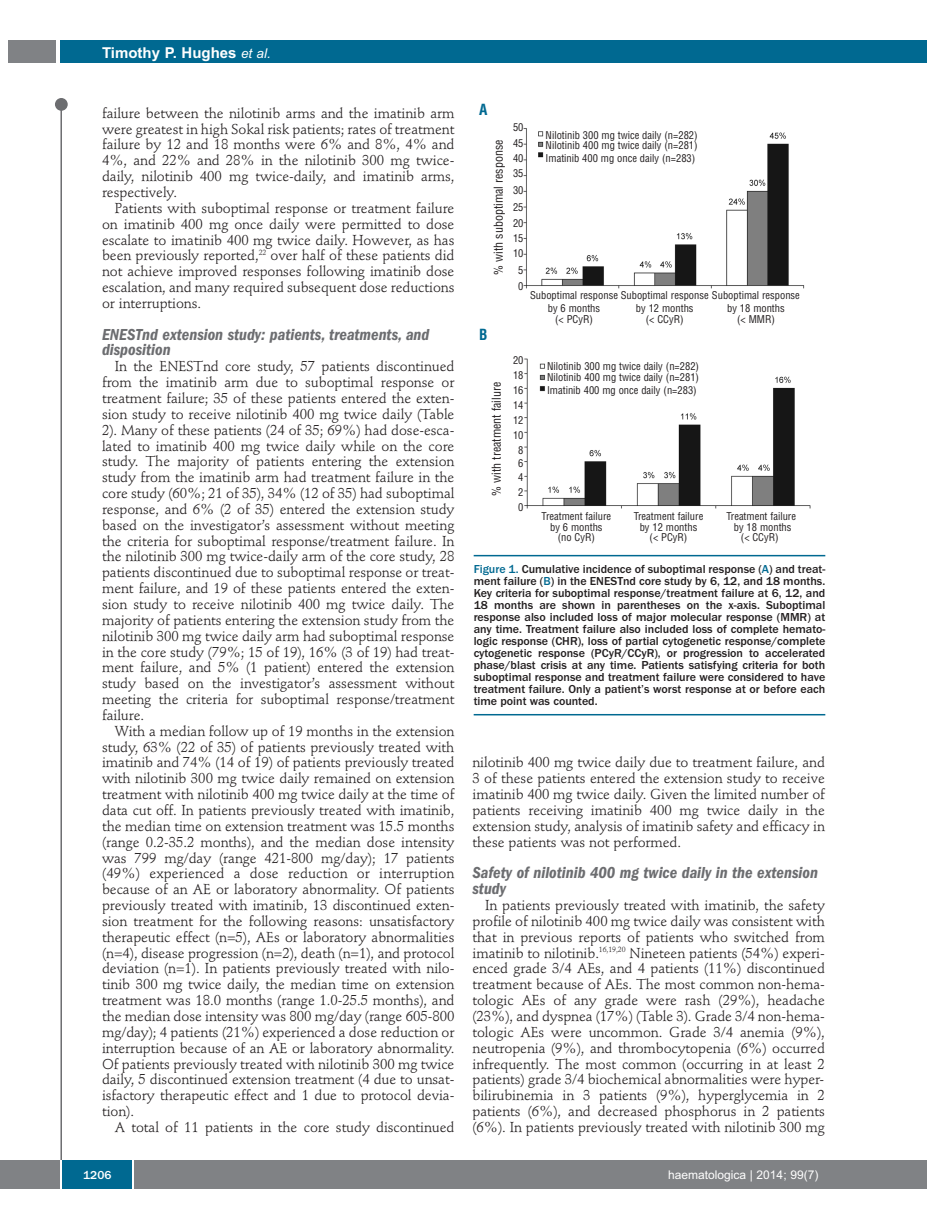
<style>
.page{position:relative;width:927px;height:1225px;background:#fff}
.page>*{position:absolute;margin:0;border:0;box-sizing:border-box;transform-origin:0 0}
.t1{font:italic 600 condensed 16.5px/15.9px "Franklin Gothic";color:#6c6d70}
.t2{font:700 15px "Arial";color:#fff}
.t3{font:700 condensed 15px "Helvetica";color:#006991}
.t4{font:14.25px/15.9px "Stempel Schneidler";letter-spacing:-.005em;color:#231f20;text-align:justify}
.t5{font:500 12px/12px "Franklin Gothic";color:#231f20;text-align:justify}
.t6{font:condensed 12px "Helvetica";color:#231f20}
.t7{font:12px "Arial";color:#fff}
.t8{font:500 12px "Franklin Gothic";color:#fff}
.t9{font:condensed 10.5px/15px "Helvetica";color:#231f20}
.s1{font-weight:400;font-style:italic;font-size:13.5px}
.s2{color:#006991}
</style>
<div class="page">
<div style="left:911px;top:40px;width:16px;height:22px;background:#006991"></div>
<div style="left:910px;top:1160px;width:17px;height:28px;background:#808285"></div>
<div style="left:55px;top:98px;width:13px;height:13px;background:#6c6d70;border-radius:50%"></div>
<hr style="left:60px;top:101px;width:2px;height:1061px;background:#6c6d70">
<div style="left:60px;top:40px;width:852px;height:22px;background:#006991"></div>
<div style="left:9px;top:40px;width:47px;height:22px;background:#808285"></div>
<div style="left:0;top:1160px;width:911px;height:28px;background:#808285"></div>
<div style="left:62px;top:1160px;width:71px;height:28px;background:#006991"></div>
<hr style="left:60px;top:1160px;width:2px;height:28px;background:#fff">
<svg style="left:133px;top:1160px;width:1px;height:28px"></svg>
<img style="left:523px;top:128px;width:288px;height:381px">
<hr style="left:474px;top:555px;width:351px;height:1px;background:#006991">
<hr style="left:474px;top:714px;width:351px;height:1px;background:#006991">
<p class="t2" style="left:102px;top:44px;width:170px">Timothy P. Hughes <span class="s1">et al.</span></p>
<p class="t4" style="left:102px;top:106px;width:354px">failure between the nilotinib arms and the imatinib arm were greatest in high Sokal risk patients; rates of treatment failure by 12 and 18 months were 6% and 8%, 4% and 4%, and 22% and 28% in the nilotinib 300 mg twice&shy;daily, nilotinib 400 mg twice-daily, and imatinib arms, respectively.</p>
<p class="t4" style="left:102px;top:201px;width:354px;text-indent:13px">Patients with suboptimal response or treatment failure on imatinib 400 mg once daily were permitted to dose escalate to imatinib 400 mg twice daily. However, as has been previously reported,<sup>22</sup> over half of these patients did not achieve improved responses following imatinib dose escalation, and many required subsequent dose reductions or interruptions.</p>
<p class="t1" style="left:102px;top:327px;width:329px">ENESTnd extension study: patients, treatments, and disposition</p>
<p class="t4" style="left:102px;top:360px;width:354px;text-indent:13px">In the ENESTnd core study, 57 patients discontinued from the imatinib arm due to suboptimal response or treatment failure; 35 of these patients entered the exten&shy;sion study to receive nilotinib 400 mg twice daily (Table 2). Many of these patients (24 of 35; 69%) had dose-esca&shy;lated to imatinib 400 mg twice daily while on the core study. The majority of patients entering the extension study from the imatinib arm had treatment failure in the core study (60%; 21 of 35), 34% (12 of 35) had suboptimal response, and 6% (2 of 35) entered the extension study based on the investigator’s assessment without meeting the criteria for suboptimal response/treatment failure. In the nilotinib 300 mg twice-daily arm of the core study, 28 patients discontinued due to suboptimal response or treat&shy;ment failure, and 19 of these patients entered the exten&shy;sion study to receive nilotinib 400 mg twice daily. The majority of patients entering the extension study from the nilotinib 300 mg twice daily arm had suboptimal response in the core study (79%; 15 of 19), 16% (3 of 19) had treat&shy;ment failure, and 5% (1 patient) entered the extension study based on the investigator’s assessment without meeting the criteria for suboptimal response/treatment failure.</p>
<p class="t4" style="left:102px;top:724px;width:354px;text-indent:13px">With a median follow up of 19 months in the extension study, 63% (22 of 35) of patients previously treated with imatinib and 74% (14 of 19) of patients previously treated with nilotinib 300 mg twice daily remained on extension treatment with nilotinib 400 mg twice daily at the time of data cut off. In patients previously treated with imatinib, the median time on extension treatment was 15.5 months (range 0.2-35.2 months), and the median dose intensity was 799 mg/day (range 421-800 mg/day); 17 patients (49%) experienced a dose reduction or interruption because of an AE or laboratory abnormality. Of patients previously treated with imatinib, 13 discontinued exten&shy;sion treatment for the following reasons: unsatisfactory therapeutic effect (n=5), AEs or laboratory abnormalities (n=4), disease progression (n=2), death (n=1), and protocol deviation (n=1). In patients previously treated with nilo&shy;tinib 300 mg twice daily, the median time on extension treatment was 18.0 months (range 1.0-25.5 months), and the median dose intensity was 800 mg/day (range 605-800 mg/day); 4 patients (21%) experienced a dose reduction or interruption because of an AE or laboratory abnormality.<br>Of patients previously treated with nilotinib 300 mg twice daily, 5 discontinued extension treatment (4 due to unsat&shy;isfactory therapeutic effect and 1 due to protocol devia&shy;tion).</p>
<p class="t4" style="left:115px;top:1120px;width:341px">A total of 11 patients in the core study discontinued</p>
<p class="t3" style="left:479px;top:101px;width:10px">A</p>
<p class="t6" style="left:492px;top:275px;width:137px;rotate:-90deg">% with suboptimal response</p>
<p class="t3" style="left:479px;top:326px;width:10px">B</p>
<p class="t6" style="left:490px;top:496px;width:116px;rotate:-90deg">% with treatment failure</p>
<p class="t9" style="left:513px;top:119px;width:12px;line-height:16.5px">50<br>45</p>
<p class="t9" style="left:513px;top:151px;width:12px">40<br>35</p>
<p class="t9" style="left:513px;top:182px;width:12px;line-height:16.5px;text-align:justify">30<br>25<br>20</p>
<p class="t9" style="left:513px;top:231px;width:12px">15<br>10</p>
<p class="t9" style="left:518px;top:262px;width:7px;line-height:16.5px">5<br>0</p>
<p class="t9" style="left:546px;top:130px;width:154px;line-height:10.5px">Nilotinib 300 mg twice daily (n=282)<br>Nilotinib 400 mg twice daily (n=281)</p>
<p class="t9" style="left:546px;top:151px;width:151px">Imatinib 400 mg once daily (n=283)</p>
<p class="t9" style="left:548px;top:289px;width:254px;line-height:13.5px;text-indent:-18px">Suboptimal response Suboptimal response Suboptimal response by 6 months</p>
<p class="t9" style="left:636px;top:301px;width:59px">by 12 months</p>
<p class="t9" style="left:727px;top:301px;width:59px">by 18 months</p>
<p class="t9" style="left:555px;top:312px;width:39px">(&lt; PCyR)</p>
<p class="t9" style="left:646px;top:312px;width:39px">(&lt; CCyR)</p>
<p class="t9" style="left:737px;top:312px;width:39px">(&lt; MMR)</p>
<p class="t9" style="left:513px;top:352px;width:12px;text-align:center">20<br>18<br>16<br>14<br>12<br>10<br>8</p>
<p class="t9" style="left:518px;top:457px;width:7px;line-height:13.5px">6<br>4</p>
<p class="t9" style="left:518px;top:484px;width:7px">2<br>0</p>
<p class="t9" style="left:547px;top:361px;width:154px;line-height:10.5px">Nilotinib 300 mg twice daily (n=282)<br>Nilotinib 400 mg twice daily (n=281)</p>
<p class="t9" style="left:547px;top:382px;width:151px">Imatinib 400 mg once daily (n=283)</p>
<p class="t9" style="left:541px;top:509px;width:71px">Treatment failure</p>
<p class="t9" style="left:634px;top:509px;width:71px">Treatment failure</p>
<p class="t9" style="left:726px;top:509px;width:71px">Treatment failure</p>
<p class="t9" style="left:550px;top:519px;width:54px">by 6 months</p>
<p class="t9" style="left:640px;top:519px;width:59px">by 12 months</p>
<p class="t9" style="left:734px;top:519px;width:59px">by 18 months</p>
<p class="t9" style="left:558px;top:530px;width:39px">(no CyR)</p>
<p class="t9" style="left:650px;top:530px;width:39px">(&lt; PCyR)</p>
<p class="t9" style="left:741px;top:530px;width:39px">(&lt; CCyR)</p>
<p class="t5" style="left:474px;top:563px;width:353px"><span class="s2">Figure 1.</span> Cumulative incidence of suboptimal response (<span class="s2">A</span>) and treat&shy;ment failure (<span class="s2">B</span>) in the ENESTnd core study by 6, 12, and 18 months.<br>Key criteria for suboptimal response/treatment failure at 6, 12, and 18 months are shown in parentheses on the x-axis. Suboptimal response also included loss of major molecular response (MMR) at any time. Treatment failure also included loss of complete hemato&shy;logic response (CHR), loss of partial cytogenetic response/complete cytogenetic response (PCyR/CCyR), or progression to accelerated phase/blast crisis at any time. Patients satisfying criteria for both suboptimal response and treatment failure were considered to have treatment failure. Only a patient’s worst response at or before each time point was counted.</p>
<p class="t4" style="left:472px;top:756px;width:354px">nilotinib 400 mg twice daily due to treatment failure, and 3 of these patients entered the extension study to receive imatinib 400 mg twice daily. Given the limited number of patients receiving imatinib 400 mg twice daily in the extension study, analysis of imatinib safety and efficacy in these patients was not performed.</p>
<p class="t1" style="left:472px;top:866px;width:347px">Safety of nilotinib 400 mg twice daily in the extension study</p>
<p class="t4" style="left:472px;top:898px;width:354px;text-indent:13px">In patients previously treated with imatinib, the safety profile of nilotinib 400 mg twice daily was consistent with that in previous reports of patients who switched from imatinib to nilotinib.<sup>16,19,20</sup> Nineteen patients (54%) experi&shy;enced grade 3/4 AEs, and 4 patients (11%) discontinued treatment because of AEs. The most common non-hema&shy;tologic AEs of any grade were rash (29%), headache (23%), and dyspnea (17%) (Table 3). Grade 3/4 non-hema&shy;tologic AEs were uncommon. Grade 3/4 anemia (9%), neutropenia (9%), and thrombocytopenia (6%) occurred infrequently. The most common (occurring in at least 2 patients) grade 3/4 biochemical abnormalities were hyper&shy;bilirubinemia in 3 patients (9%), hyperglycemia in 2 patients (6%), and decreased phosphorus in 2 patients (6%). In patients previously treated with nilotinib 300 mg</p>
<p class="t8" style="left:83px;top:1167px;width:30px">1206</p>
<p class="t7" style="left:668px;top:1167px;width:152px">haematologica | 2014; 99(7)</p>
</div>
